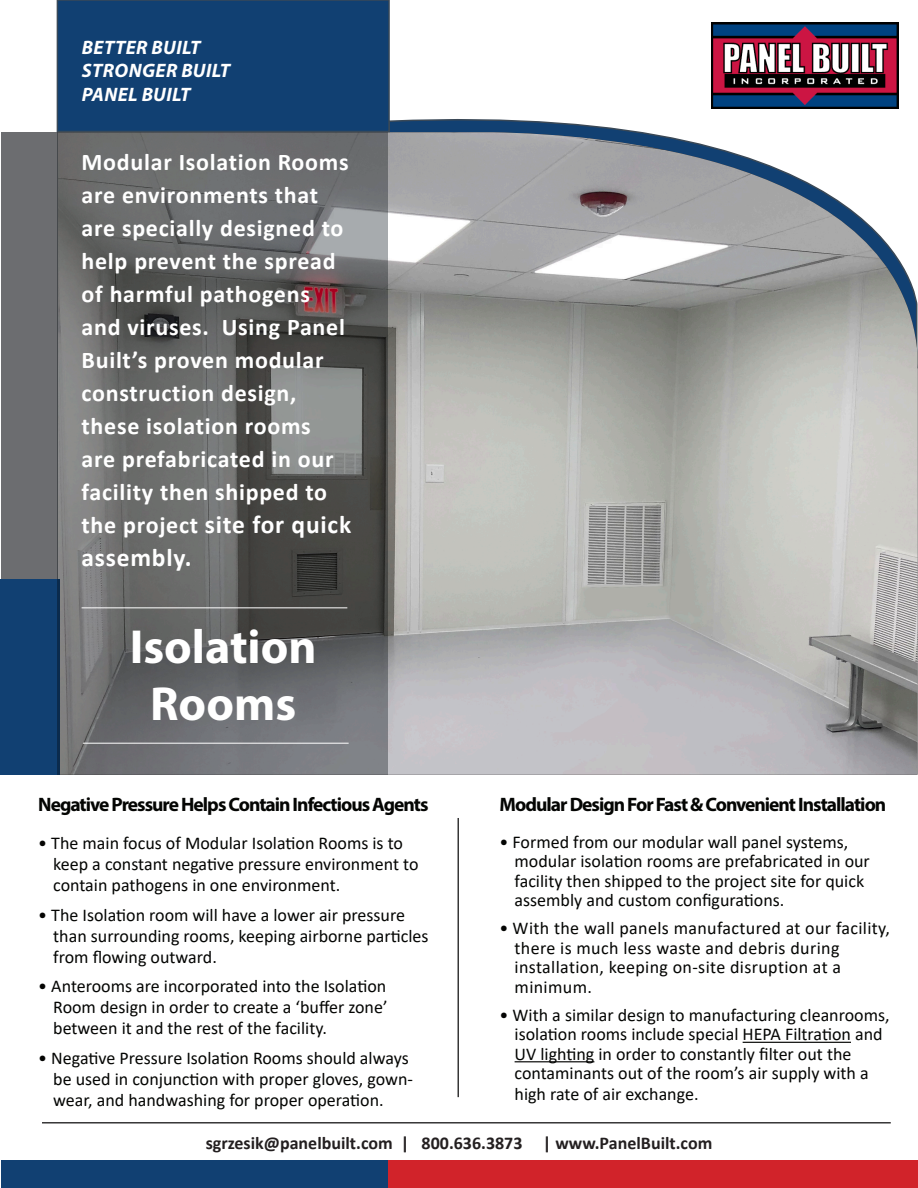
<style>
.page{position:relative;width:918px;height:1188px;background:#fff}
.page>*{position:absolute;margin:0;border:0;box-sizing:border-box;transform-origin:0 0}
.t1{font:700 48px/57.6px "Myriad Pro";color:#fff;text-align:center}
.t2{font:700 25.5px/33px "Calibri";letter-spacing:.03em;color:#fff}
.t3{font:700 24px/33px "Calibri";letter-spacing:.03em;color:#fff}
.t4{font:700 19.5px "Myriad Pro";letter-spacing:-.05em;color:#040503}
.t5{font:italic 700 19.5px "Myriad Pro";letter-spacing:.02em;color:#fff}
.t6{font:18px/21px "Calibri";color:#040503}
.t7{font:18px/19.5px "Calibri";letter-spacing:.02em;color:#040503}
.t8{font:700 18px "Calibri";color:#231f20}
.s1{font-size:24px}
</style>
<div class="page">
<svg style="left:390px;top:101px;width:528px;height:302px"></svg>
<img style="left:56px;top:132px;width:861px;height:643px">
<div style="left:1px;top:133px;width:56px;height:478px;background:#6c6d70"></div>
<div style="left:0;top:579px;width:59px;height:196px;background:#114072"></div>
<div style="left:57px;top:0;width:332px;height:132px;background:#114072"></div>
<div style="left:57px;top:0;width:333px;height:132px;border:2px solid #394958"></div>
<svg style="left:57px;top:132px;width:331px;height:643px;background:#666767"></svg>
<div style="left:2px;top:1161px;width:916px;height:27px;background:#114072"></div>
<div style="left:388px;top:1161px;width:530px;height:27px;background:#d1232a"></div>
<hr style="left:458px;top:818px;width:1px;height:279px;background:#373637">
<hr style="left:743px;top:1042px;width:108px;height:1px;background:#040503">
<hr style="left:515px;top:1061px;width:79px;height:1px;background:#040503">
<img style="left:711px;top:23px;width:187px;height:86px">
<hr style="left:82px;top:607px;width:265px;height:1px;background:#fff">
<hr style="left:83px;top:743px;width:266px;height:1px;background:#fff">
<hr style="left:42px;top:1122px;width:849px;height:2px;background:#373637">
<p class="t5" style="left:82px;top:35px;width:120px">BETTER BUILT</p>
<p class="t5" style="left:82px;top:58px;width:150px">STRONGER BUILT</p>
<p class="t5" style="left:82px;top:82px;width:110px">PANEL BUILT</p>
<p class="t3" style="left:82px;top:145px;width:269px">Modular Isolation Rooms are environments that are specially designed to help prevent the spread of harmful pathogens and viruses. Using Panel<br>Built’s proven modular construction design, these isolation rooms are prefabricated in our facility then shipped to</p>
<p class="t2" style="left:82px;top:507px;width:271px"><span class="s1">the project</span> site for quick assembly.</p>
<p class="t1" style="left:130px;top:616px;width:188px">Isolation<br>Rooms</p>
<p class="t4" style="left:38px;top:792px;width:392px">Negative Pressure Helps Contain Infectious Agents</p>
<p class="t6" style="left:53px;top:832px;width:367px;text-indent:-15px">• The main focus of Modular Isolation Rooms is to keep a constant negative pressure environment to contain pathogens in one environment.</p>
<p class="t6" style="left:53px;top:904px;width:377px;text-indent:-15px">• The Isolation room will have a lower air pressure than surrounding rooms, keeping airborne particles from flowing outward.</p>
<p class="t6" style="left:53px;top:975px;width:336px;text-align:justify;text-indent:-15px">• Anterooms are incorporated into the Isolation Room design in order to create a ‘buffer zone’ between it and the rest of the facility.</p>
<p class="t6" style="left:53px;top:1047px;width:361px;text-indent:-15px">• Negative Pressure Isolation Rooms should always be used in conjunction with proper gloves, gown&shy;wear, and handwashing for proper operation.</p>
<p class="t4" style="left:500px;top:792px;width:388px">Modular Design For Fast &amp; Convenient Installation</p>
<p class="t6" style="left:515px;top:832px;width:357px;line-height:19.5px;text-indent:-15px">• Formed from our modular wall panel systems, modular isolation rooms are prefabricated in our facility then shipped to the project site for quick assembly and custom configurations.</p>
<p class="t7" style="left:515px;top:918px;width:377px;text-indent:-15px">• With the wall panels manufactured at our facility, there is much less waste and debris during installation, keeping on-site disruption at a minimum.</p>
<p class="t6" style="left:515px;top:1004px;width:377px;line-height:19.8px;text-indent:-15px">• With a similar design to manufacturing cleanrooms, isolation rooms include special HEPA Filtration and UV lighting in order to constantly filter out the contaminants out of the room’s air supply with a high rate of air exchange.</p>
<p class="t8" style="left:206px;top:1130px;width:508px">sgrzesik@panelbuilt.com | 800.636.3873 | www.PanelBuilt.com</p>
</div>
